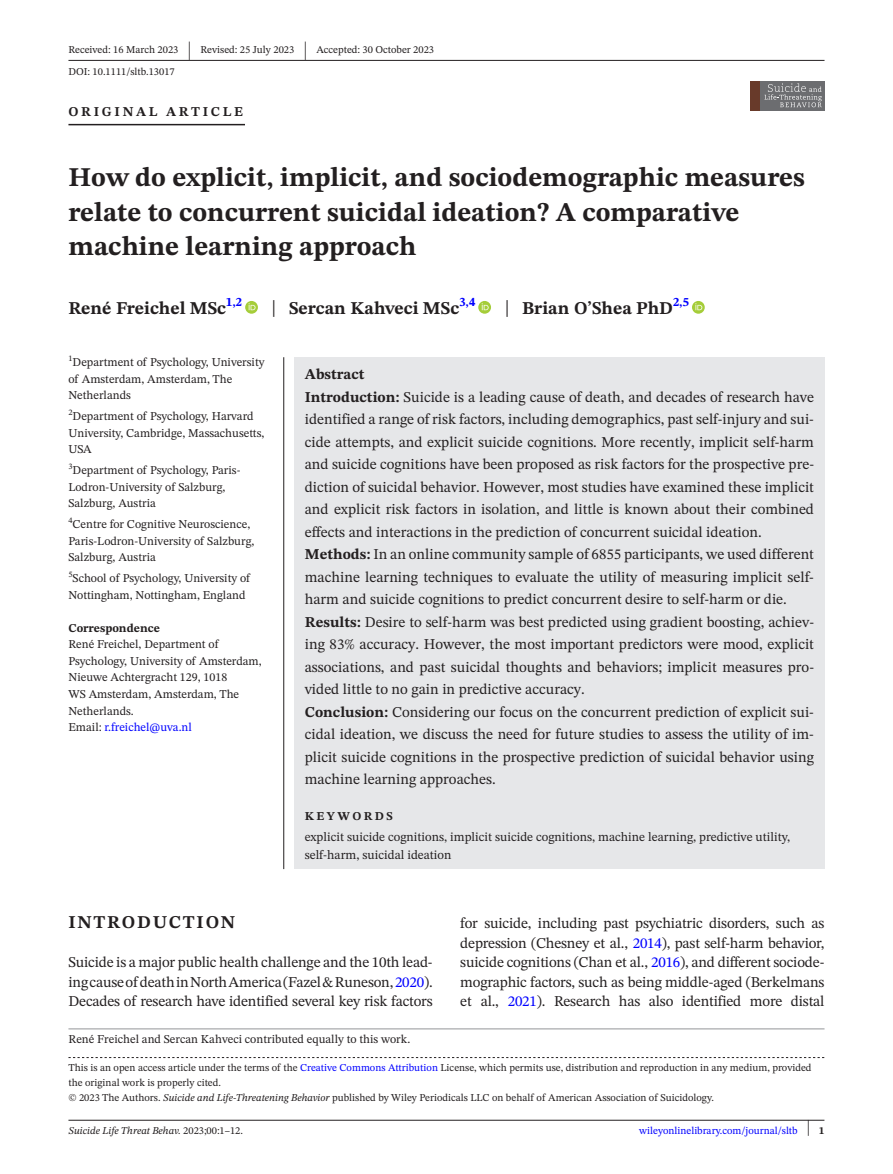
<style>
.page{position:relative;width:893px;height:1174px;background:#fff}
.page>*{position:absolute;margin:0;border:0;box-sizing:border-box;transform-origin:0 0}
.t1{font:700 27px/34.5px "STIX Two Text";color:#231f20}
.t2{font:25.65px "STIX Two Text";color:#231f20;scale:.49 1}
.t3{font:700 18px "STIX Two Text";color:#231f20}
.t4{font:700 18px "STIX Two Text";letter-spacing:.1em;color:#231f20}
.t5{font:15px/22.5px "STIX Two Text";color:#231f20;text-align:justify}
.t6{font:700 13.5px "STIX Two Text";letter-spacing:.2em;color:#231f20}
.t7{font:12.75px/17.2px "STIX Two Text";color:#231f20}
.t8{font:12px/16.5px "STIX Two Text";color:#231f20}
.t9{font:700 12px "STIX Two Text";color:#231f20}
.t10{font:700 12px "STIX Two Text";letter-spacing:.2em;color:#231f20}
.t11{font:10.5px/15px "STIX Two Text";color:#231f20}
.t12{font:10.5px "STIX Two Text";color:#00f}
.t13{font:italic 10.5px "STIX Two Text";color:#231f20}
.s1{font-weight:400;font-size:23.4px}
.s2{color:#00f}
.s3{font-weight:700}
.s4{font-style:italic}
.s5{font-style:normal}
.s6{font-size:22.2px;color:#231f20}
.s7{font-weight:700;color:#231f20}
</style>
<div class="page">
<hr style="left:68px;top:1119px;width:756px;height:1px;background:#231f20">
<div style="left:751px;top:81px;width:73px;height:30px;background:#6c6d70"></div>
<div style="left:751px;top:81px;width:9px;height:30px;background:#683a2a"></div>
<svg style="left:764px;top:83px;width:58px;height:24px"></svg>
<hr style="left:68px;top:60px;width:756px;height:1px;background:#231f20">
<hr style="left:68px;top:124px;width:177px;height:1px;background:#231f20">
<svg style="left:245px;top:301px;width:13px;height:13px"></svg>
<svg style="left:249px;top:303px;width:6px;height:7px"></svg>
<svg style="left:478px;top:301px;width:13px;height:13px"></svg>
<svg style="left:482px;top:303px;width:7px;height:7px"></svg>
<svg style="left:692px;top:301px;width:13px;height:13px"></svg>
<svg style="left:695px;top:303px;width:7px;height:7px"></svg>
<div style="left:294px;top:357px;width:530px;height:512px;background:#e6e7e9"></div>
<hr style="left:283px;top:357px;width:1px;height:512px;background:#231f20">
<svg style="left:68px;top:1057px;width:756px;height:1px"></svg>
<hr style="left:68px;top:1028px;width:756px;height:1px;background:#939598">
<p class="t11" style="left:68px;top:42px;width:111px">Received: 16 March 2023</p>
<h2 class="t2" style="left:188px;top:32px;width:8px">|</h2>
<p class="t11" style="left:201px;top:42px;width:95px">Revised: 25 July 2023</p>
<h2 class="t2" style="left:304px;top:32px;width:8px">|</h2>
<p class="t11" style="left:316px;top:42px;width:119px">Accepted: 30 October 2023</p>
<p class="t11" style="left:68px;top:64px;width:108px">DOI: 10.1111/sltb.13017</p>
<p class="t6" style="left:68px;top:101px;width:176px">ORIGINAL ARTICLE</p>
<h1 class="t1" style="left:68px;top:161px;width:738px">How do explicit, implicit, and sociodemographic measures relate to concurrent suicidal ideation? A comparative machine learning approach</h1>
<p class="t3" style="left:68px;top:295px;width:175px">René Freichel MSc<sup>1,2</sup></p>
<p class="t3" style="left:272px;top:295px;width:205px"><span class="s1">|</span> Sercan Kahveci MSc<sup>3,4</sup></p>
<p class="t3" style="left:505px;top:295px;width:186px"><span class="s1">|</span> Brian O’Shea PhD<sup>2,5</sup></p>
<p class="t8" style="left:68px;top:354px;width:198px"><sup>1</sup>Department of Psychology, University of Amsterdam, Amsterdam, The<br>Netherlands</p>
<p class="t8" style="left:68px;top:408px;width:197px"><sup>2</sup>Department of Psychology, Harvard<br>University, Cambridge, Massachusetts,<br>USA</p>
<p class="t8" style="left:68px;top:462px;width:174px"><sup>3</sup>Department of Psychology, Paris-<br>Lodron-University of Salzburg,<br>Salzburg, Austria</p>
<p class="t8" style="left:68px;top:516px;width:187px"><sup>4</sup>Centre for Cognitive Neuroscience,<br>Paris-Lodron-University of Salzburg,<br>Salzburg, Austria</p>
<p class="t8" style="left:68px;top:570px;width:183px"><sup>5</sup>School of Psychology, University of<br>Nottingham, Nottingham, England</p>
<p class="t9" style="left:68px;top:619px;width:93px">Correspondence</p>
<p class="t8" style="left:68px;top:636px;width:195px">René Freichel, Department of<br>Psychology, University of Amsterdam,<br>Nieuwe Achtergracht 129, 1018<br>WS Amsterdam, Amsterdam, The<br>Netherlands.<br>Email: <span class="s2">r.freichel@uva.nl</span></p>
<p class="t5" style="left:305px;top:363px;width:511px;text-align:left"><span class="s3">Abstract<br>Introduction:</span> Suicide is a leading cause of death, and decades of research have identified a range of risk factors, including demographics, past self-injury and sui&shy;cide attempts, and explicit suicide cognitions. More recently, implicit self-harm and suicide cognitions have been proposed as risk factors for the prospective pre&shy;diction of suicidal behavior. However, most studies have examined these implicit and explicit risk factors in isolation, and little is known about their combined effects and interactions in the prediction of concurrent suicidal ideation.<br><span class="s3">Methods:</span> In an online community sample of 6855 participants, we used different machine learning techniques to evaluate the utility of measuring implicit self&shy;harm and suicide cognitions to predict concurrent desire to self-harm or die.<br><span class="s3">Results:</span> Desire to self-harm was best predicted using gradient boosting, achiev&shy;ing 83% accuracy. However, the most important predictors were mood, explicit associations, and past suicidal thoughts and behaviors; implicit measures pro&shy;vided little to no gain in predictive accuracy.<br><span class="s3">Conclusion:</span> Considering our focus on the concurrent prediction of explicit sui&shy;cidal ideation, we discuss the need for future studies to assess the utility of im&shy;plicit suicide cognitions in the prospective prediction of suicidal behavior using machine learning approaches.</p>
<p class="t10" style="left:305px;top:807px;width:90px">KEYWORDS</p>
<p class="t7" style="left:305px;top:828px;width:487px">explicit suicide cognitions, implicit suicide cognitions, machine learning, predictive utility, self-harm, suicidal ideation</p>
<p class="t4" style="left:68px;top:909px;width:168px">INTRODUCTION</p>
<p class="t5" style="left:68px;top:952px;width:366px;line-height:19.5px">Suicide is a major public health challenge and the 10th lead&shy;ing cause of death in North America (Fazel &amp; Runeson, <span class="s2">2020</span>).<br>Decades of research have identified several key risk factors</p>
<p class="t8" style="left:68px;top:1030px;width:343px">René Freichel and Sercan Kahveci contributed equally to this work.</p>
<p class="t5" style="left:460px;top:913px;width:366px;line-height:19.5px">for suicide, including past psychiatric disorders, such as depression (Chesney et al., <span class="s2">2014</span>), past self-harm behavior, suicide cognitions (Chan et al., <span class="s2">2016</span>), and different sociode&shy;mographic factors, such as being middle-aged (Berkelmans et al., <span class="s2">2021</span>). Research has also identified more distal</p>
<p class="t11" style="left:68px;top:1060px;width:745px">This is an open access article under the terms of the <span class="s2">Creative Commons Attribution</span> License, which permits use, distribution and reproduction in any medium, provided the original work is properly cited.<br>© 2023 The Authors. <span class="s4">Suicide and Life-Threatening Behavior</span> published by Wiley Periodicals LLC on behalf of American Association of Suicidology.</p>
<p class="t13" style="left:68px;top:1123px;width:176px">Suicide Life Threat Behav. <span class="s5">2023;00:1–12.</span></p>
<p class="t12" style="left:639px;top:1123px;width:187px">wileyonlinelibrary.com/journal/sltb <span class="s6">|</span> <span class="s7">1</span></p>
</div>
